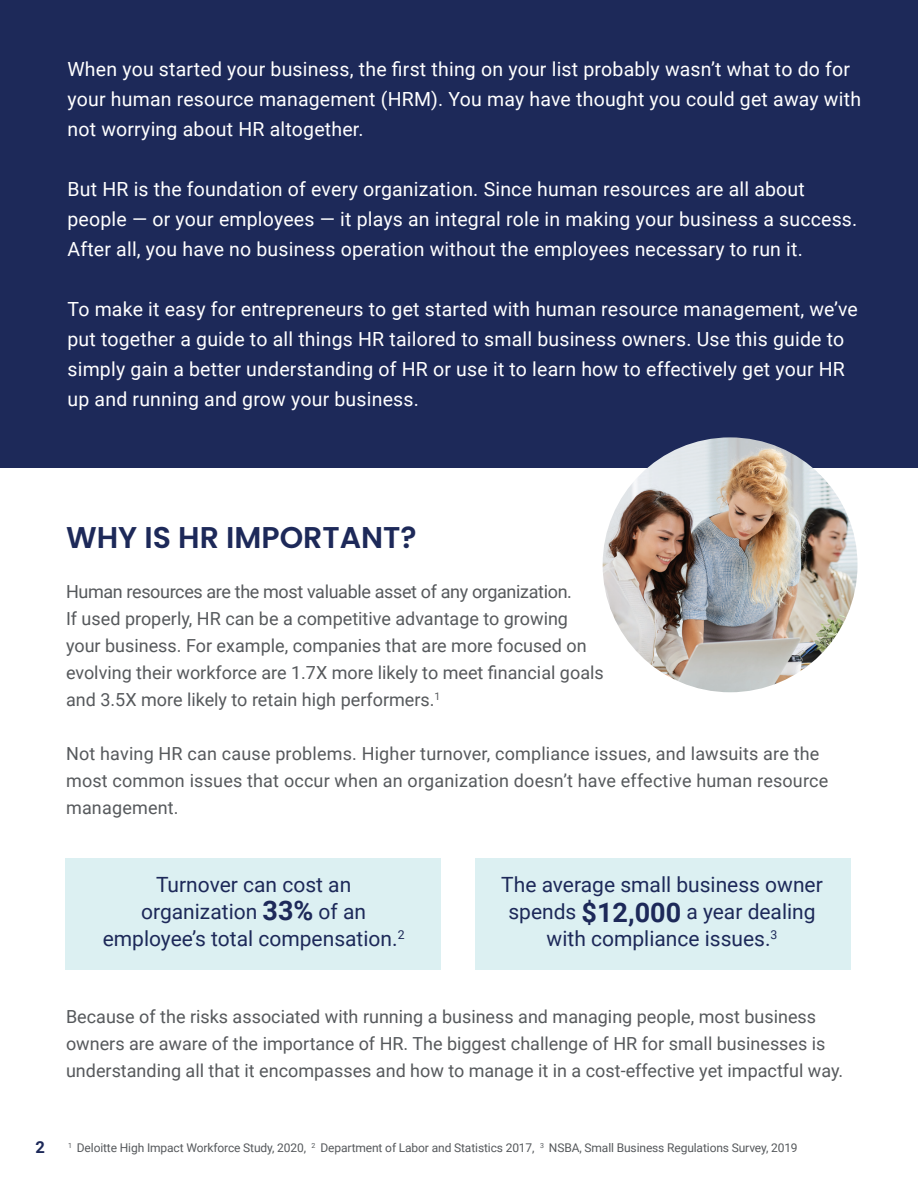
<style>
.page{position:relative;width:918px;height:1188px;background:#fff}
.page>*{position:absolute;margin:0;border:0;box-sizing:border-box;transform-origin:0 0}
.t1{font:600 30px "Poppins";color:#1d2959}
.t2{font:21px/27px "Roboto";color:#1d2959;text-align:center}
.t3{font:19.5px/30px "Roboto";letter-spacing:.01em;color:#fff}
.t4{font:18px/27px "Roboto";color:#56595c}
.t5{font:700 16.5px "Roboto";color:#1d2959}
.t6{font:12px "Roboto";letter-spacing:-.01em;color:#56595c}
.s1{font-weight:700;font-size:27px}
</style>
<div class="page">
<div style="left:0;top:0;width:918px;height:468px;background:#1d2959"></div>
<div style="left:65px;top:858px;width:376px;height:111px;background:#dcf0f2"></div>
<div style="left:475px;top:858px;width:375px;height:111px;background:#dcf0f2"></div>
<img style="left:603px;top:437px;width:255px;height:255px;border-radius:127px">
<p class="t3" style="left:68px;top:54px;width:795px">When you started your business, the first thing on your list probably wasn’t what to do for your human resource management (HRM). You may have thought you could get away with not worrying about HR altogether.</p>
<p class="t3" style="left:68px;top:174px;width:791px">But HR is the foundation of every organization. Since human resources are all about people — or your employees — it plays an integral role in making your business a success.<br>After all, you have no business operation without the employees necessary to run it.</p>
<p class="t3" style="left:68px;top:294px;width:792px">To make it easy for entrepreneurs to get started with human resource management, we’ve put together a guide to all things HR tailored to small business owners. Use this guide to simply gain a better understanding of HR or use it to learn how to effectively get your HR up and running and grow your business.</p>
<h1 class="t1" style="left:66px;top:521px;width:352px">WHY IS HR IMPORTANT?</h1>
<p class="t4" style="left:66px;top:577px;width:539px">Human resources are the most valuable asset of any organization.<br>If used properly, HR can be a competitive advantage to growing your business. For example, companies that are more focused on evolving their workforce are 1.7X more likely to meet financial goals and 3.5X more likely to retain high performers.<sup>1</sup></p>
<p class="t4" style="left:66px;top:739px;width:764px">Not having HR can cause problems. Higher turnover, compliance issues, and lawsuits are the most common issues that occur when an organization doesn’t have effective human resource management.</p>
<p class="t2" style="left:103px;top:870px;width:303px">Turnover can cost an organization <span class="s1">33%</span> of an employee’s total compensation.<sup>2</sup></p>
<p class="t2" style="left:501px;top:870px;width:323px">The average small business owner spends <span class="s1">$12,000</span> a year dealing with compliance issues.<sup>3</sup></p>
<p class="t4" style="left:66px;top:1002px;width:779px">Because of the risks associated with running a business and managing people, most business owners are aware of the importance of HR. The biggest challenge of HR for small businesses is understanding all that it encompasses and how to manage it in a cost-effective yet impactful way.</p>
<p class="t5" style="left:36px;top:1136px;width:11px">2</p>
<p class="t6" style="left:68px;top:1139px;width:731px"><sup>1</sup> Deloitte High Impact Workforce Study, 2020, <sup>2</sup> Department of Labor and Statistics 2017, <sup>3</sup> NSBA, Small Business Regulations Survey, 2019</p>
</div>
